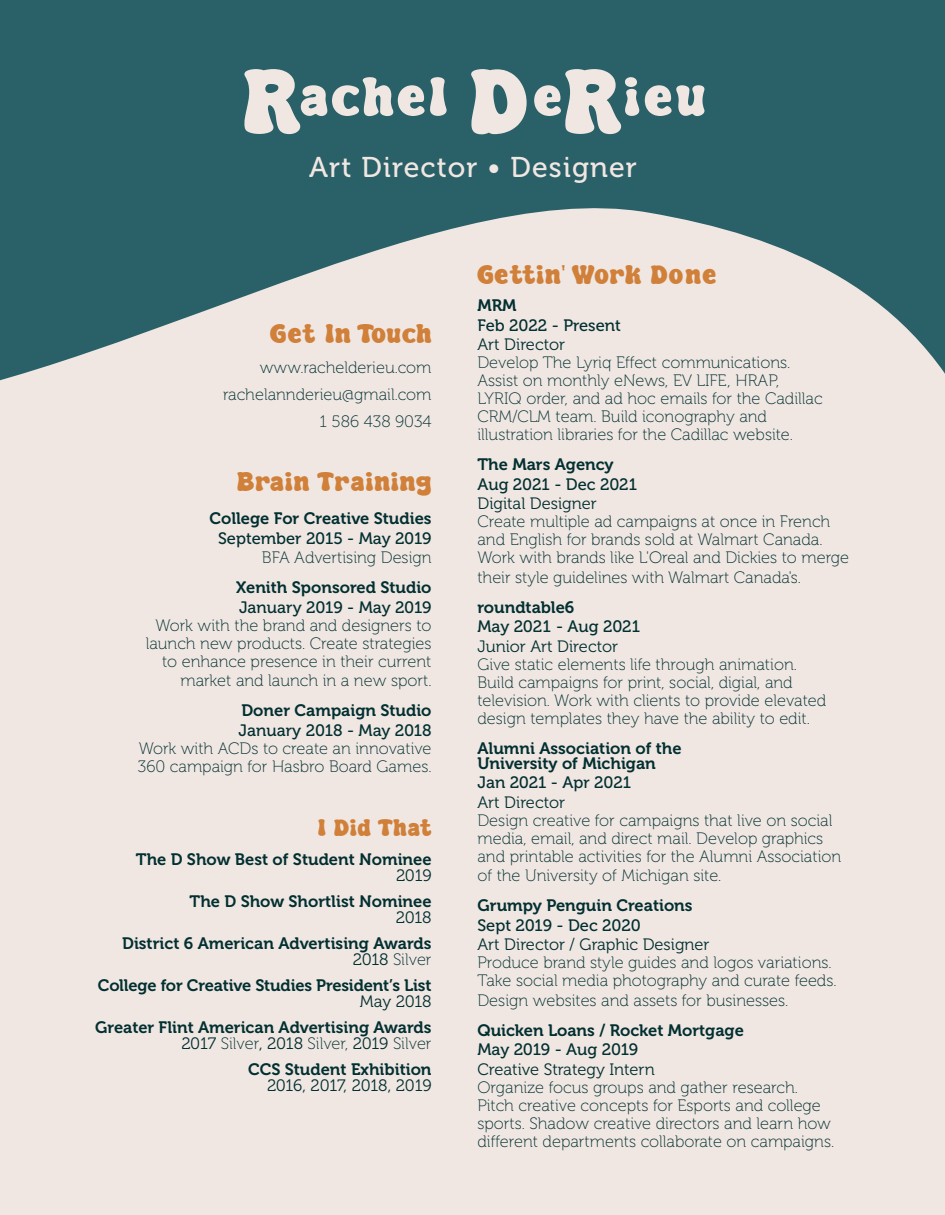
<style>
.page{position:relative;width:945px;height:1215px;background:#fff}
.page>*{position:absolute;margin:0;border:0;box-sizing:border-box;transform-origin:0 0}
.t1{font:55.5px "Super Dream";letter-spacing:.06em;color:#f0e7e3}
.t2{font:28.5px "Museo 500";letter-spacing:.04em;color:#f0e7e3}
.t3{font:27px "Super Dream";letter-spacing:.03em;color:#d08039}
.t4{font:24px "Super Dream";letter-spacing:.03em;color:#d08039}
.t5{font:16.5px/18px "Museo 100";color:#022f30}
.t6{font:16.5px "Museo 700";color:#022f30}
.t7{font:16.5px "Museo 500";color:#022f30}
.t8{font:16.5px "Museo 300";color:#022f30}
.s1{font-size:93px}
.s2{font-family:"Museo 300"}
</style>
<div class="page">
<div style="left:0;top:31px;width:945px;height:1184px;background:#f0e7e3"></div>
<svg style="left:0;top:0;width:945px;height:381px;fill:#2a6067"></svg>
<p class="t1" style="left:242px;top:65px;width:465px"><span class="s1">R</span>achel <span class="s1">D</span>e<span class="s1">R</span>ieu</p>
<p class="t2" style="left:309px;top:151px;width:329px">Art Director • Designer</p>
<p class="t3" style="left:270px;top:318px;width:163px">Get In Touch</p>
<p class="t5" style="left:260px;top:358px;width:173px">www.rachelderieu.com</p>
<p class="t5" style="left:223px;top:385px;width:210px">rachelannderieu@gmail.com</p>
<p class="t5" style="left:320px;top:412px;width:113px">1 586 438 9034</p>
<p class="t3" style="left:237px;top:466px;width:196px">Brain Training</p>
<p class="t6" style="left:209px;top:509px;width:224px">College For Creative Studies</p>
<p class="t7" style="left:218px;top:529px;width:215px">September 2015 - May 2019</p>
<p class="t5" style="left:262px;top:549px;width:171px">BFA Advertising Design</p>
<p class="t6" style="left:236px;top:578px;width:197px">Xenith Sponsored Studio</p>
<p class="t7" style="left:239px;top:598px;width:194px">January 2019 - May 2019</p>
<p class="t5" style="left:155px;top:616px;width:278px">Work with the brand and designers to</p>
<p class="t5" style="left:146px;top:634px;width:287px">launch new products. Create strategies</p>
<p class="t5" style="left:162px;top:652px;width:271px">to enhance presence in their current</p>
<p class="t5" style="left:180px;top:672px;width:253px">market and launch in a new sport.</p>
<p class="t6" style="left:241px;top:701px;width:192px">Doner Campaign Studio</p>
<p class="t7" style="left:239px;top:721px;width:195px">January 2018 - May 2018</p>
<p class="t5" style="left:139px;top:739px;width:294px">Work with ACDs to create an innovative</p>
<p class="t5" style="left:138px;top:757px;width:295px">360 campaign for Hasbro Board Games.</p>
<p class="t4" style="left:318px;top:814px;width:115px">I Did That</p>
<p class="t6" style="left:136px;top:850px;width:297px">The D Show Best of Student Nominee</p>
<p class="t8" style="left:396px;top:867px;width:37px">2019</p>
<p class="t6" style="left:190px;top:892px;width:243px">The D Show Shortlist Nominee</p>
<p class="t8" style="left:396px;top:909px;width:37px">2018</p>
<p class="t6" style="left:122px;top:934px;width:311px">District 6 American Advertising Awards</p>
<p class="t5" style="left:353px;top:951px;width:80px"><span class="s2">2018</span> Silver</p>
<p class="t6" style="left:98px;top:976px;width:335px">College for Creative Studies President’s List</p>
<p class="t8" style="left:360px;top:993px;width:73px">May 2018</p>
<p class="t6" style="left:95px;top:1018px;width:338px">Greater Flint American Advertising Awards</p>
<p class="t5" style="left:181px;top:1035px;width:252px"><span class="s2">2017</span> Silver<span class="s2">, 2018</span> Silver, <span class="s2">2019</span> Silver</p>
<p class="t6" style="left:248px;top:1060px;width:185px">CCS Student Exhibition</p>
<p class="t8" style="left:267px;top:1077px;width:166px">2016, 2017, 2018, 2019</p>
<p class="t3" style="left:477px;top:259px;width:240px">Gettin' Work Done</p>
<p class="t6" style="left:477px;top:296px;width:41px">MRM</p>
<p class="t7" style="left:477px;top:316px;width:145px">Feb 2022 - Present</p>
<p class="t8" style="left:477px;top:336px;width:89px">Art Director</p>
<p class="t5" style="left:477px;top:354px;width:315px">Develop The Lyriq Effect communications.</p>
<p class="t5" style="left:477px;top:372px;width:347px">Assist on monthly eNews, EV LIFE, HRAP,<br>LYRIQ order, and ad hoc emails for the Cadillac<br>CRM/CLM team. Build iconography and</p>
<p class="t5" style="left:477px;top:426px;width:317px">illustration libraries for the Cadillac website.</p>
<p class="t6" style="left:477px;top:455px;width:138px">The Mars Agency</p>
<p class="t7" style="left:477px;top:475px;width:161px">Aug 2021 - Dec 2021</p>
<p class="t8" style="left:477px;top:495px;width:121px">Digital Designer</p>
<p class="t5" style="left:477px;top:513px;width:373px">Create multiple ad campaigns at once in French and English for brands sold at Walmart Canada.<br>Work with brands like L'Oreal and Dickies to merge</p>
<p class="t5" style="left:477px;top:568px;width:325px">their style guidelines with Walmart Canada's.</p>
<p class="t6" style="left:477px;top:598px;width:99px">roundtable6</p>
<p class="t7" style="left:477px;top:617px;width:164px">May 2021 - Aug 2021</p>
<p class="t8" style="left:477px;top:637px;width:142px">Junior Art Director</p>
<p class="t5" style="left:477px;top:655px;width:321px">Give static elements life through animation.</p>
<p class="t5" style="left:477px;top:673px;width:350px">Build campaigns for print, social, digial, and television. Work with clients to provide elevated design templates they have the ability to edit.</p>
<p class="t6" style="left:477px;top:739px;width:206px">Alumni Association of the</p>
<p class="t6" style="left:477px;top:754px;width:180px">University of Michigan</p>
<p class="t7" style="left:477px;top:773px;width:155px">Jan 2021 - Apr 2021</p>
<p class="t8" style="left:477px;top:793px;width:89px">Art Director</p>
<p class="t5" style="left:477px;top:811px;width:356px">Design creative for campaigns that live on social media, email, and direct mail. Develop graphics</p>
<p class="t5" style="left:477px;top:847px;width:365px">and printable activities for the Alumni Association</p>
<p class="t5" style="left:477px;top:867px;width:246px">of the University of Michigan site.</p>
<p class="t6" style="left:477px;top:896px;width:217px">Grumpy Penguin Creations</p>
<p class="t7" style="left:477px;top:916px;width:165px">Sept 2019 - Dec 2020</p>
<p class="t8" style="left:477px;top:936px;width:234px">Art Director / Graphic Designer</p>
<p class="t5" style="left:477px;top:954px;width:361px">Produce brand style guides and logos variations.<br>Take social media photography and curate feeds.</p>
<p class="t5" style="left:477px;top:991px;width:312px">Design websites and assets for businesses.</p>
<p class="t6" style="left:477px;top:1021px;width:268px">Quicken Loans / Rocket Mortgage</p>
<p class="t7" style="left:477px;top:1040px;width:162px">May 2019 - Aug 2019</p>
<p class="t8" style="left:477px;top:1060px;width:179px">Creative Strategy Intern</p>
<p class="t5" style="left:477px;top:1078px;width:322px">Organize focus groups and gather research.</p>
<p class="t5" style="left:477px;top:1096px;width:358px">Pitch creative concepts for Esports and college sports. Shadow creative directors and learn how different departments collaborate on campaigns.</p>
</div>
